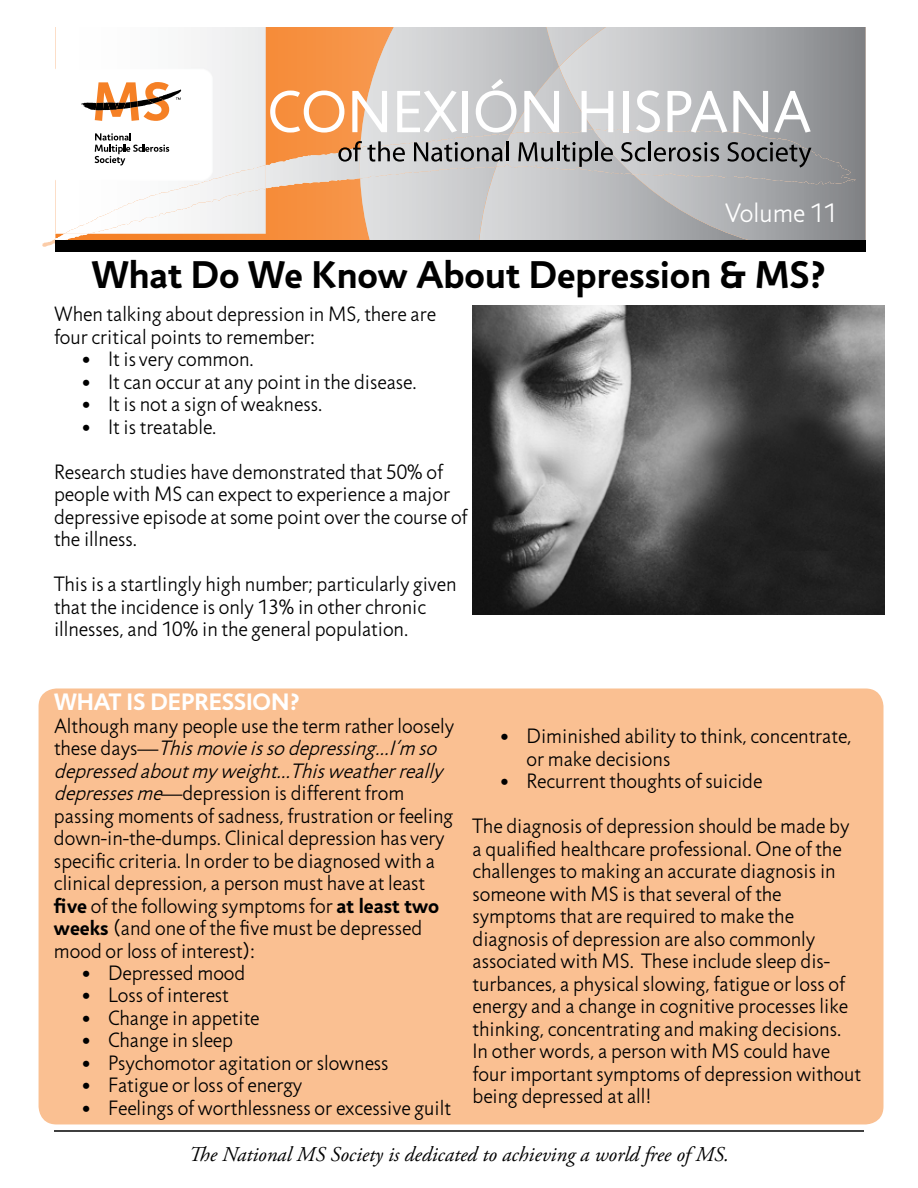
<style>
.page{position:relative;width:918px;height:1188px;background:#fff}
.page>*{position:absolute;margin:0;border:0;box-sizing:border-box;transform-origin:0 0}
.t1{font:700 39px "Jigsaw";color:#000}
.t2{font:300 27px "Jigsaw";color:#fff}
.t3{font:700 24px "Jigsaw";color:#fff}
.t4{font:300 21px/22.5px "Jigsaw";color:#000}
.t5{font:italic 21px "Adobe Garamond Pro";color:#000}
.s1{font-style:italic}
.s2{font-weight:700}
</style>
<div class="page">
<div style="left:39px;top:688px;width:844px;height:436px;background:#fac092;border-radius:18px"></div>
<hr style="left:54px;top:1130px;width:810px;height:2px;background:#000">
<img style="left:473px;top:305px;width:412px;height:309px">
<svg style="left:266px;top:27px;width:94px;height:121px;background:#f69041"></svg>
<img style="left:360px;top:27px;width:186px;height:213px">
<img style="left:479px;top:67px;width:272px;height:173px">
<img style="left:546px;top:27px;width:13px;height:40px">
<img style="left:865px;top:27px;width:1px;height:214px">
<img style="left:559px;top:27px;width:297px;height:157px">
<svg style="left:42px;top:238px;width:14px;height:9px"></svg>
<img style="left:56px;top:148px;width:304px;height:92px">
<img style="left:360px;top:134px;width:151px;height:44px">
<img style="left:497px;top:129px;width:97px;height:46px">
<img style="left:594px;top:129px;width:262px;height:55px">
<img style="left:56px;top:27px;width:210px;height:207px">
<img style="left:65px;top:166px;width:201px;height:68px">
<img style="left:101px;top:121px;width:29px;height:12px">
<svg style="left:270px;top:91px;width:74px;height:42px"></svg>
<svg style="left:352px;top:91px;width:35px;height:41px"></svg>
<svg style="left:397px;top:91px;width:60px;height:42px"></svg>
<div style="left:463px;top:91px;width:5px;height:41px;background:#fff"></div>
<svg style="left:476px;top:79px;width:40px;height:54px"></svg>
<svg style="left:524px;top:91px;width:35px;height:41px"></svg>
<svg style="left:582px;top:91px;width:31px;height:41px"></svg>
<div style="left:623px;top:91px;width:6px;height:41px;background:#fff"></div>
<svg style="left:636px;top:91px;width:24px;height:42px"></svg>
<svg style="left:668px;top:91px;width:59px;height:42px"></svg>
<svg style="left:733px;top:91px;width:35px;height:41px"></svg>
<svg style="left:774px;top:91px;width:37px;height:42px"></svg>
<div style="left:55px;top:240px;width:810px;height:12px;background:#000"></div>
<svg style="left:95px;top:133px;width:74px;height:32px"></svg>
<img style="left:169px;top:90px;width:12px;height:17px">
<svg style="left:95px;top:82px;width:74px;height:39px"></svg>
<svg style="left:176px;top:97px;width:5px;height:3px"></svg>
<svg style="left:338px;top:141px;width:67px;height:21px"></svg>
<svg style="left:414px;top:142px;width:88px;height:20px;background:#8d8d8f"></svg>
<hr style="left:506px;top:141px;width:3px;height:20px;background:#000">
<svg style="left:518px;top:142px;width:35px;height:20px"></svg>
<hr style="left:557px;top:141px;width:2px;height:20px;background:#000">
<svg style="left:562px;top:142px;width:30px;height:25px"></svg>
<hr style="left:595px;top:141px;width:3px;height:20px;background:#000">
<svg style="left:601px;top:147px;width:12px;height:15px"></svg>
<svg style="left:621px;top:142px;width:25px;height:20px"></svg>
<hr style="left:648px;top:141px;width:3px;height:20px;background:#000">
<svg style="left:654px;top:142px;width:65px;height:20px"></svg>
<svg style="left:727px;top:142px;width:84px;height:26px;background:#7e8082"></svg>
<p class="t2" style="left:726px;top:190px;width:114px">Volume 11</p>
<p class="t2" style="left:725px;top:198px;width:114px">Volume 11</p>
<h1 class="t1" style="left:92px;top:251px;width:736px">What Do We Know About Depression &amp; MS?</h1>
<p class="t4" style="left:54px;top:303px;width:384px">When talking about depression in MS, there are four critical points to remember:</p>
<p class="t4" style="left:81px;top:348px;width:174px">• It is very common.</p>
<p class="t4" style="left:81px;top:370px;width:337px">• It can occur at any point in the disease.</p>
<p class="t4" style="left:81px;top:393px;width:243px">• It is not a sign of weakness.</p>
<p class="t4" style="left:54px;top:404px;width:391px;line-height:45px;text-indent:27px">• It is treatable.<br>Research studies have demonstrated that 50% of</p>
<p class="t4" style="left:54px;top:483px;width:415px">people with MS can expect to experience a major depressive episode at some point over the course of the illness.</p>
<p class="t4" style="left:54px;top:573px;width:404px">This is a startlingly high number; particularly given that the incidence is only 13% in other chronic illnesses, and 10% in the general population.</p>
<p class="t3" style="left:54px;top:687px;width:248px">What is depression?</p>
<p class="t4" style="left:54px;top:714px;width:402px">Although many people use the term rather loosely t h e s e d a y s —<span class="s1">This movie is so depressing…I’m so depressed about my weight…This weather really depressesme</span>—depression is different from passing moments of sadness, frustration or feeling down-in-the-dumps. Clinical depression has very specific criteria. In order to be diagnosed with a clinical depression, a person must have at least <span class="s2">five</span> of the following symptoms for <span class="s2">at least two weeks</span> (and one of the five must be depressed mood or loss of interest):</p>
<p class="t4" style="left:81px;top:962px;width:166px">• Depressed mood</p>
<p class="t4" style="left:81px;top:984px;width:149px">• Loss of interest</p>
<p class="t4" style="left:81px;top:1007px;width:180px">• Change in appetite</p>
<p class="t4" style="left:81px;top:1029px;width:154px">• Change in sleep</p>
<p class="t4" style="left:81px;top:1052px;width:309px">• Psychomotor agitation or slowness</p>
<p class="t4" style="left:81px;top:1074px;width:223px">• Fatigue or loss of energy</p>
<p class="t4" style="left:81px;top:1097px;width:371px">• Feelings of worthlessness or excessive guilt</p>
<p class="t4" style="left:527px;top:725px;width:326px;text-indent:-27px">• Diminished ability to think, concentrate, or make decisions</p>
<p class="t4" style="left:473px;top:759px;width:378px;line-height:45px;text-indent:27px">• Recurrent thoughts of suicide<br>The diagnosis of depression should be made by</p>
<p class="t4" style="left:473px;top:838px;width:390px">a qualified healthcare professional. One of the challenges to making an accurate diagnosis in someone with MS is that several of the symptoms that are required to make the diagnosis of depression are also commonly associated with MS. These include sleep dis&shy;turbances, a physical slowing, fatigue or loss of energy and a change in cognitive processes like thinking, concentrating and making decisions.<br>In other words, a person with MS could have four important symptoms of depression without being depressed at all!</p>
<p class="t5" style="left:189px;top:1141px;width:542px">The National MS Society is dedicated to achieving a world free of MS.</p>
</div>
